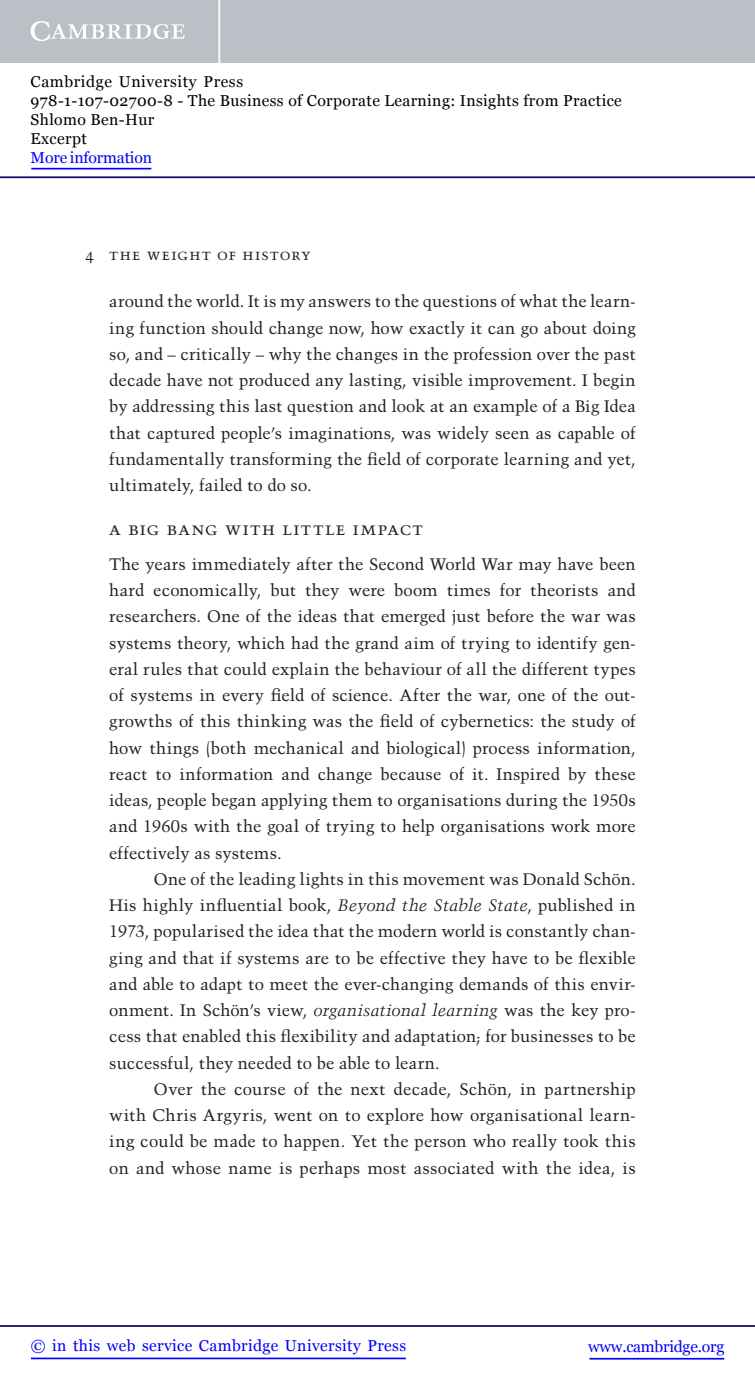
<style>
.page{position:relative;width:755px;height:1385px;background:#fff}
.page>*{position:absolute;margin:0;border:0;box-sizing:border-box;transform-origin:0 0}
.t1{font:19.25px "Trump Mediaeval LT Std";letter-spacing:.06em;color:#231f20}
.t2{font:16.62px/26.2px "Trump Mediaeval LT Std";letter-spacing:.015em;color:#231f20;text-align:justify}
.t3{font:16.62px "Trump Mediaeval LT Std";letter-spacing:.055em;color:#231f20}
.t4{font:15.75px/18.9px "Georgia";letter-spacing:.025em;color:#000}
.t5{font:15.75px "Georgia";letter-spacing:.025em;color:#00f}
.t6{font:15.75px "Georgia";letter-spacing:-.015em;color:#00f}
.t7{font:15.75px "Georgia";letter-spacing:-.01em;color:#00f}
.s1{font-style:italic}
</style>
<div class="page">
<hr style="left:589px;top:1358px;width:134px;height:1px;background:#00f">
<hr style="left:0;top:1325px;width:754px;height:2px;background:#150666">
<hr style="left:31px;top:1357px;width:374px;height:2px;background:#00f">
<div style="left:0;top:0;width:754px;height:63px;background:#bac0c6"></div>
<svg style="left:31px;top:21px;width:154px;height:20px"></svg>
<hr style="left:218px;top:0;width:2px;height:63px;background:#fff">
<hr style="left:0;top:176px;width:754px;height:2px;background:#150666">
<hr style="left:31px;top:168px;width:120px;height:1px;background:#00f">
<p class="t4" style="left:31px;top:73px;width:592px">Cambridge University Press<br>978-1-107-02700-8 - The Business of Corporate Learning: Insights from Practice Shlomo Ben-Hur<br>Excerpt</p>
<p class="t7" style="left:31px;top:148px;width:123px">More information</p>
<p class="t3" style="left:85px;top:247px;width:227px">4 THE WEIGHT OF HISTORY</p>
<p class="t2" style="left:109px;top:289px;width:528px">around the world. It is my answers to the questions of what the learn&shy;ing function should change now, how exactly it can go about doing so, and – critically – why the changes in the profession over the past decade have not produced any lasting, visible improvement. I begin by addressing this last question and look at an example of a Big Idea that captured people’s imaginations, was widely seen as capable of fundamentally transforming the field of corporate learning and yet, ultimately, failed to do so.</p>
<p class="t1" style="left:109px;top:520px;width:315px">A Big Bang with little impact</p>
<p class="t2" style="left:109px;top:552px;width:527px">The years immediately after the Second World War may have been hard economically, but they were boom times for theorists and researchers. One of the ideas that emerged just before the war was systems theory, which had the grand aim of trying to identify gen&shy;eral rules that could explain the behaviour of all the different types of systems in every field of science . After the war, one of the out&shy;growths of this thinking was the field of cybernetics: the study of how things (both mechanical and biological) process information, react to information and change because of it. Inspired by these ideas, people began applying them to organisations during the 1950s and 1960s with the goal of trying to help organisations work more effectively as systems.</p>
<p class="t2" style="left:109px;top:867px;width:527px;text-indent:45px">One of the leading lights in this movement was Donald Sch ö n.<br>His highly influential book, <span class="s1">Beyond the Stable State</span>, published in 1973, popularised the idea that the modern world is constantly chan&shy;ging and that if systems are to be effective they have to be flexible and able to adapt to meet the ever-changing demands of this envir&shy;onment. In Sch ö n’s view, <span class="s1">organisational learning</span> was the key pro&shy;cess that enabled this flexibility and adaptation; for businesses to be successful, they needed to be able to learn.</p>
<p class="t2" style="left:109px;top:1077px;width:527px;text-indent:45px">Over the course of the next decade, Sch ö n, in partnership with Chris Argyris, went on to explore how organisational learn&shy;ing could be made to happen . Yet the person who really took this on and whose name is perhaps most associated with the idea, is</p>
<p class="t5" style="left:31px;top:1336px;width:376px">© in this web service Cambridge University Press</p>
<p class="t6" style="left:587px;top:1336px;width:137px">www.cambridge.org</p>
</div>
